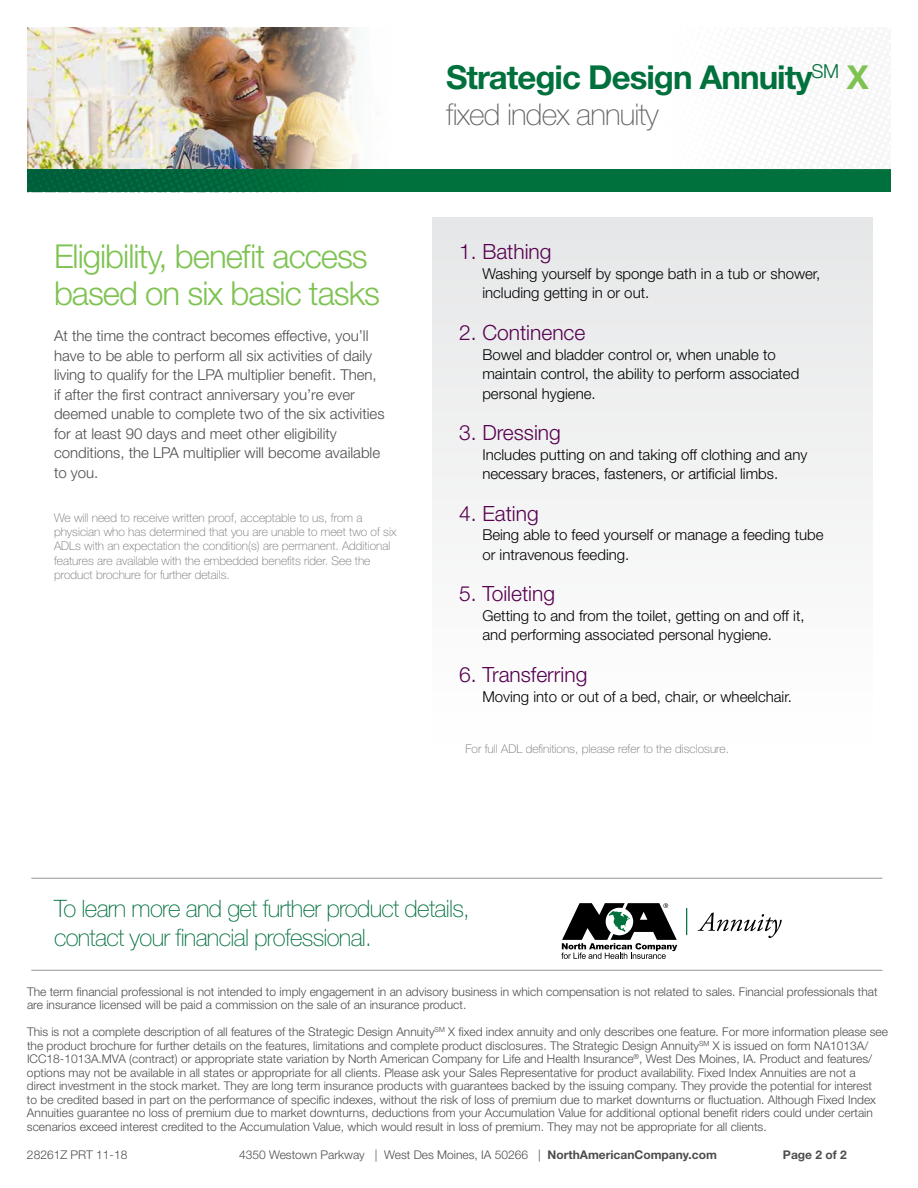
<style>
.page{position:relative;width:918px;height:1188px;background:#fff}
.page>*{position:absolute;margin:0;border:0;box-sizing:border-box;transform-origin:0 0}
.t1{font:300 33px/37.5px "Helvetica Neue LT Std";letter-spacing:-.03em;color:#7ec352}
.t2{font:700 33px "Helvetica Neue LT Std";letter-spacing:-.03em;color:#00703c}
.t3{font:100 30px "Helvetica Neue LT Std";letter-spacing:-.03em;color:#636466}
.t4{font:100 24px/28.8px "Helvetica Neue LT Std";letter-spacing:-.03em;color:#00703c}
.t5{font:300 21px "Helvetica Neue LT Std";color:#56004e}
.t6{font:300 15px/19.5px "Helvetica Neue LT Std";color:#000}
.t7{font:300 15px/19.5px "Helvetica Neue LT Std";color:#4d4d4f}
.t8{font:300 12px/13.5px "Helvetica Neue LT Std";color:#4d4d4f}
.t9{font:100 12px/14.4px "Helvetica Neue LT Std";color:#6d6e71}
.t10{font:700 12px "Helvetica Neue LT Std";color:#4d4d4f}
.s1{color:#7ec352}
.s2{font-weight:700}
</style>
<div class="page">
<img style="left:27px;top:27px;width:332px;height:142px">
<div style="left:432px;top:217px;width:441px;height:527px;background:#f2f3f3"></div>
<svg style="left:686px;top:908px;width:1px;height:27px"></svg>
<svg style="left:698px;top:912px;width:84px;height:26px"></svg>
<svg style="left:561px;top:903px;width:116px;height:56px"></svg>
<div style="left:27px;top:169px;width:864px;height:23px;background:#00703c"></div>
<svg style="left:27px;top:169px;width:261px;height:23px"></svg>
<hr style="left:31px;top:878px;width:851px;height:1px;background:#939598">
<hr style="left:31px;top:970px;width:851px;height:1px;background:#939598">
<h1 class="t2" style="left:446px;top:57px;width:424px">Strategic Design Annuity<sup>SM</sup> <span class="s1">X</span></h1>
<h2 class="t3" style="left:446px;top:98px;width:214px">fixed index annuity</h2>
<h1 class="t1" style="left:54px;top:237px;width:328px">Eligibility, benefit access based on six basic tasks</h1>
<h3 class="t5" style="left:459px;top:239px;width:94px">1. Bathing</h3>
<p class="t6" style="left:482px;top:263px;width:340px">Washing yourself by sponge bath in a tub or shower, including getting in or out.</p>
<h3 class="t5" style="left:459px;top:320px;width:128px">2. Continence</h3>
<p class="t6" style="left:482px;top:344px;width:319px">Bowel and bladder control or, when unable to maintain control, the ability to perform associated personal hygiene.</p>
<h3 class="t5" style="left:459px;top:420px;width:103px">3. Dressing</h3>
<p class="t6" style="left:482px;top:444px;width:327px">Includes putting on and taking off clothing and any necessary braces, fasteners, or artificial limbs.</p>
<h3 class="t5" style="left:459px;top:501px;width:81px">4. Eating</h3>
<p class="t6" style="left:482px;top:525px;width:343px">Being able to feed yourself or manage a feeding tube or intravenous feeding.</p>
<h3 class="t5" style="left:459px;top:581px;width:98px">5. Toileting</h3>
<p class="t6" style="left:482px;top:606px;width:324px">Getting to and from the toilet, getting on and off it, and performing associated personal hygiene.</p>
<h3 class="t5" style="left:459px;top:662px;width:130px">6. Transferring</h3>
<p class="t6" style="left:482px;top:686px;width:311px">Moving into or out of a bed, chair, or wheelchair.</p>
<p class="t9" style="left:465px;top:742px;width:265px">For full ADL definitions, please refer to the disclosure.</p>
<p class="t7" style="left:54px;top:326px;width:332px">At the time the contract becomes effective, you’ll have to be able to perform all six activities of daily living to qualify for the LPA multiplier benefit. Then, if after the first contract anniversary you’re ever deemed unable to complete two of the six activities for at least 90 days and meet other eligibility conditions, the LPA multiplier will become available to you.</p>
<p class="t9" style="left:54px;top:510px;width:344px">We will need to receive written proof, acceptable to us, from a physician who has determined that you are unable to meet two of six ADLs with an expectation the condition(s) are permanent. Additional features are available with the embedded benefits rider. See the product brochure for further details.</p>
<h3 class="t4" style="left:54px;top:894px;width:417px">To learn more and get further product details, contact your financial professional.</h3>
<p class="t8" style="left:27px;top:984px;width:852px">The term financial professional is not intended to imply engagement in an advisory business in which compensation is not related to sales. Financial professionals that are insurance licensed will be paid a commission on the sale of an insurance product.</p>
<p class="t8" style="left:27px;top:1025px;width:863px">This is not a complete description of all features of the Strategic Design Annuity<sup>SM</sup> X fixed index annuity and only describes one feature. For more information please see the product brochure for further details on the features, limitations and complete product disclosures. The Strategic Design Annuity<sup>SM</sup> X is issued on form NA1013A/ ICC18-1013A.MVA (contract) or appropriate state variation by North American Company for Life and Health Insurance<sup>®</sup>, West Des Moines, IA. Product and features/ options may not be available in all states or appropriate for all clients. Please ask your Sales Representative for product availability. Fixed Index Annuities are not a<br>direct investment in the stock market. They are long term insurance products with guarantees backed by the issuing company. They provide the potential for interest<br>to be credited based in part on the performance of specific indexes, without the risk of loss of premium due to market downturns or fluctuation. Although Fixed Index Annuities guarantee no loss of premium due to market downturns, deductions from your Accumulation Value for additional optional benefit riders could under certain scenarios exceed interest credited to the Accumulation Value, which would result in loss of premium. They may not be appropriate for all clients.</p>
<p class="t8" style="left:27px;top:1148px;width:102px">28261Z PRT 11-18</p>
<p class="t8" style="left:239px;top:1148px;width:479px">4350 Westown Parkway | West Des Moines, IA 50266 | <span class="s2">NorthAmericanCompany.com</span></p>
<p class="t10" style="left:783px;top:1148px;width:65px">Page 2 of 2</p>
</div>
